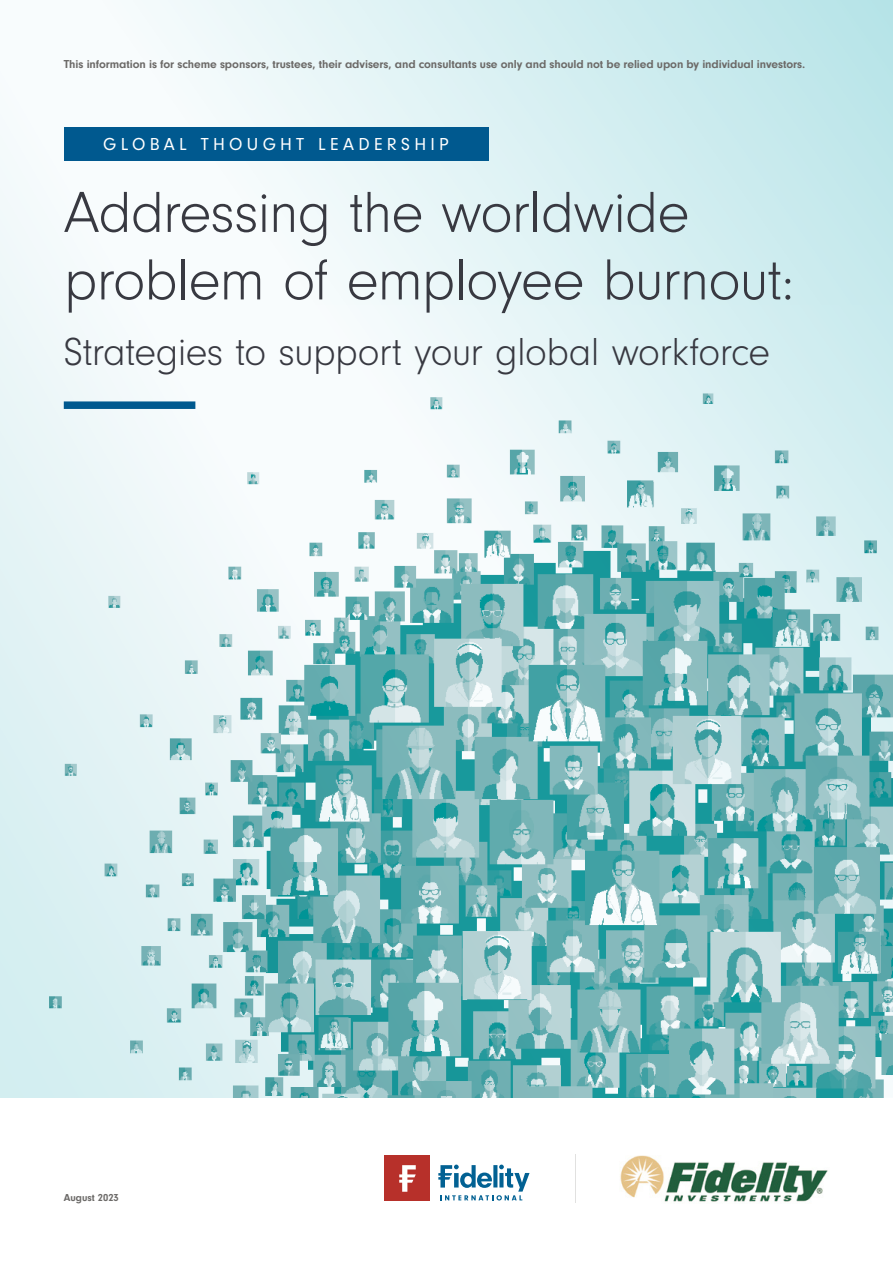
<style>
.page{position:relative;width:893px;height:1263px;background:#fff}
.page>*{position:absolute;margin:0;border:0;box-sizing:border-box;transform-origin:0 0}
.t1{font:300 60px/67.5px "Neuzeit Gro";letter-spacing:-.02em;color:#383941}
.t2{font:300 40.5px "Neuzeit Gro";letter-spacing:-.015em;color:#383941}
.t3{font:18px "Neuzeit Gro";letter-spacing:.24em;color:#fff}
.t4{font:700 12px "Neuzeit Gro";letter-spacing:-.005em;color:#6c6a68}
.t5{font:700 10.5px "Neuzeit Gro";letter-spacing:.005em;color:#6c6a68}
</style>
<div class="page">
<div style="left:0;top:0;width:893px;height:1097px;background:linear-gradient(to right,#fff,#c1e7eb)"></div>
<div style="left:385px;top:1155px;width:45px;height:45px;background:#b7302a"></div>
<svg style="left:399px;top:1165px;width:17px;height:27px"></svg>
<svg style="left:438px;top:1164px;width:91px;height:36px"></svg>
<img style="left:620px;top:1155px;width:208px;height:47px">
<hr style="left:575px;top:1154px;width:1px;height:48px;background:#e1e1e0">
<div style="left:64px;top:128px;width:424px;height:33px;background:#00598f"></div>
<img style="left:0;top:305px;width:893px;height:792px">
<p class="t4" style="left:64px;top:57px;width:743px">This information is for scheme sponsors, trustees, their advisers, and consultants use only and should not be relied upon by individual investors.</p>
<h3 class="t3" style="left:103px;top:134px;width:347px">GLOBAL THOUGHT LEADERSHIP</h3>
<h1 class="t1" style="left:64px;top:180px;width:732px">Addressing the worldwide problem of employee burnout:</h1>
<h2 class="t2" style="left:64px;top:330px;width:708px">Strategies to support your global workforce</h2>
<p class="t5" style="left:64px;top:1191px;width:57px">August 2023</p>
</div>
